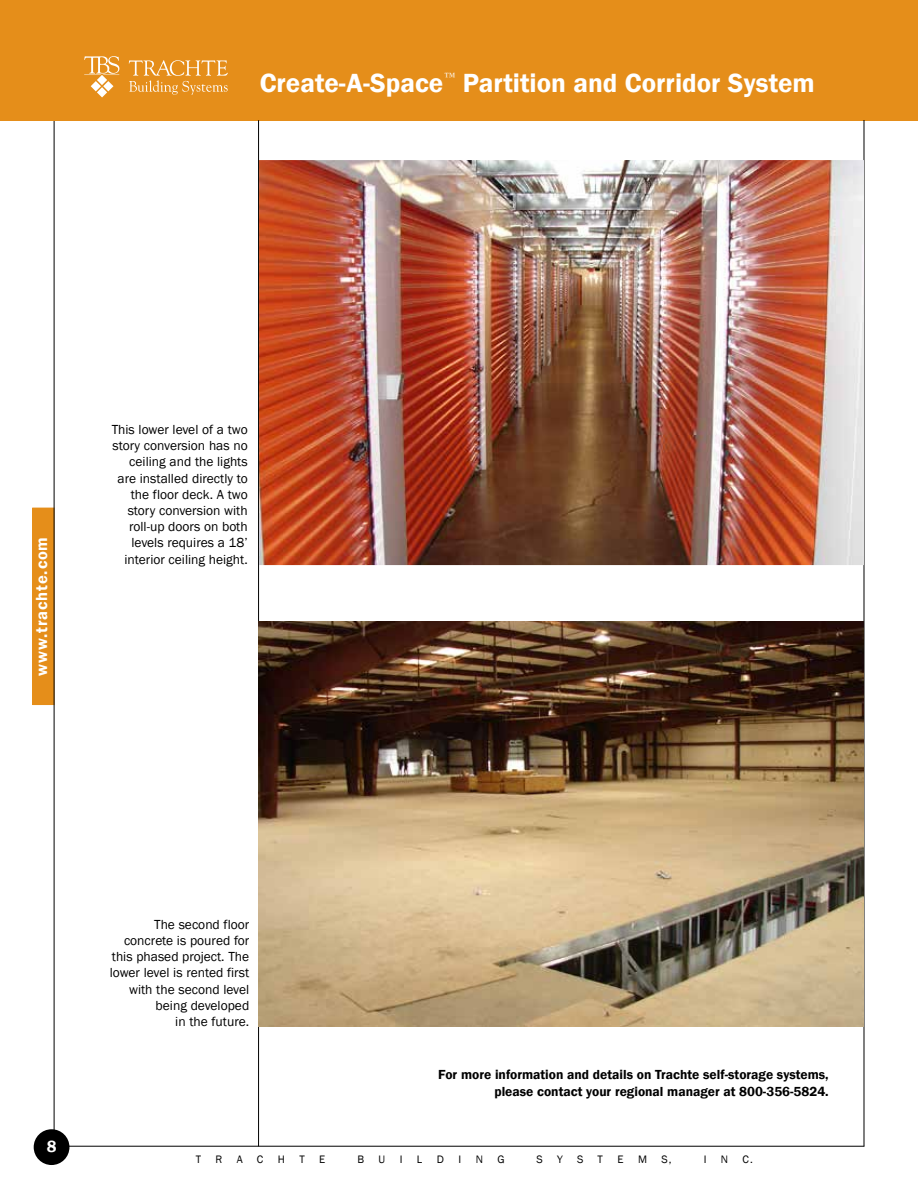
<style>
.page{position:relative;width:918px;height:1188px;background:#fff}
.page>*{position:absolute;margin:0;border:0;box-sizing:border-box;transform-origin:0 0}
.t1{font:600 27px "Franklin Gothic";color:#fff}
.t2{font:600 16.65px "Franklin Gothic";color:#fff}
.t3{font:600 16.5px "Franklin Gothic";letter-spacing:.05em;color:#fff}
.t4{font:13.5px/16.2px "Franklin Gothic";color:#000;text-align:right}
.t5{font:600 13.5px/16.2px "Franklin Gothic";color:#000;text-align:right}
.t6{font:11.1px "Franklin Gothic";color:#000}
</style>
<div class="page">
<div style="left:33px;top:508px;width:21px;height:197px;background:#e58e1a"></div>
<div style="left:33px;top:508px;width:21px;height:197px;border:1px solid #e58e1a"></div>
<hr style="left:51px;top:1146px;width:813px;height:1px;background:#000">
<hr style="left:54px;top:120px;width:1px;height:1026px;background:#000">
<div style="left:0;top:0;width:918px;height:120px;background:#e58e1a"></div>
<svg style="left:84px;top:56px;width:35px;height:41px"></svg>
<svg style="left:129px;top:60px;width:99px;height:35px"></svg>
<hr style="left:864px;top:120px;width:1px;height:1026px;background:#000">
<div style="left:34px;top:1129px;width:35px;height:36px;background:#000;border-radius:50%"></div>
<hr style="left:258px;top:120px;width:1px;height:1026px;background:#000">
<img style="left:259px;top:160px;width:605px;height:405px">
<img style="left:259px;top:621px;width:605px;height:406px">
<h1 class="t1" style="left:260px;top:67px;width:557px">Create-A-Space<sup>™</sup> Partition and Corridor System</h1>
<p class="t3" style="left:32px;top:676px;width:140px;rotate:-90deg">www.trachte.com</p>
<p class="t4" style="left:112px;top:422px;width:138px">This lower level of a two story conversion has no ceiling and the lights are installed directly to the floor deck. A two story conversion with roll-up doors on both levels requires a 18’ interior ceiling height.</p>
<p class="t2" style="left:47px;top:1136px;width:11px">8</p>
<p class="t4" style="left:110px;top:916px;width:141px">The second floor concrete is poured for this phased project. The lower level is rented first with the second level being developed<br>in the future.</p>
<p class="t5" style="left:438px;top:1067px;width:392px">For more information and details on Trachte self-storage systems, please contact your regional manager at 800-356-5824.</p>
<p class="t6" style="left:196px;top:1153px;width:7px">T</p>
<p class="t6" style="left:216px;top:1153px;width:8px">R</p>
<p class="t6" style="left:237px;top:1153px;width:7px">A</p>
<p class="t6" style="left:257px;top:1153px;width:8px">C</p>
<p class="t6" style="left:278px;top:1153px;width:9px">H</p>
<p class="t6" style="left:299px;top:1153px;width:7px">T</p>
<p class="t6" style="left:319px;top:1153px;width:8px">E</p>
<p class="t6" style="left:357px;top:1153px;width:8px">B</p>
<p class="t6" style="left:379px;top:1153px;width:8px">U</p>
<p class="t6" style="left:400px;top:1153px;width:4px">I</p>
<p class="t6" style="left:417px;top:1153px;width:7px">L</p>
<p class="t6" style="left:437px;top:1153px;width:9px">D</p>
<p class="t6" style="left:458px;top:1153px;width:4px">I</p>
<p class="t6" style="left:476px;top:1153px;width:9px">N</p>
<p class="t6" style="left:497px;top:1153px;width:9px">G</p>
<p class="t6" style="left:537px;top:1153px;width:8px">S</p>
<p class="t6" style="left:557px;top:1153px;width:7px">Y</p>
<p class="t6" style="left:577px;top:1153px;width:8px">S</p>
<p class="t6" style="left:598px;top:1153px;width:7px">T</p>
<p class="t6" style="left:617px;top:1153px;width:8px">E</p>
<p class="t6" style="left:638px;top:1153px;width:11px">M</p>
<p class="t6" style="left:661px;top:1153px;width:12px">S,</p>
<p class="t6" style="left:704px;top:1153px;width:4px">I</p>
<p class="t6" style="left:721px;top:1153px;width:9px">N</p>
<p class="t6" style="left:743px;top:1153px;width:12px">C.</p>
</div>
